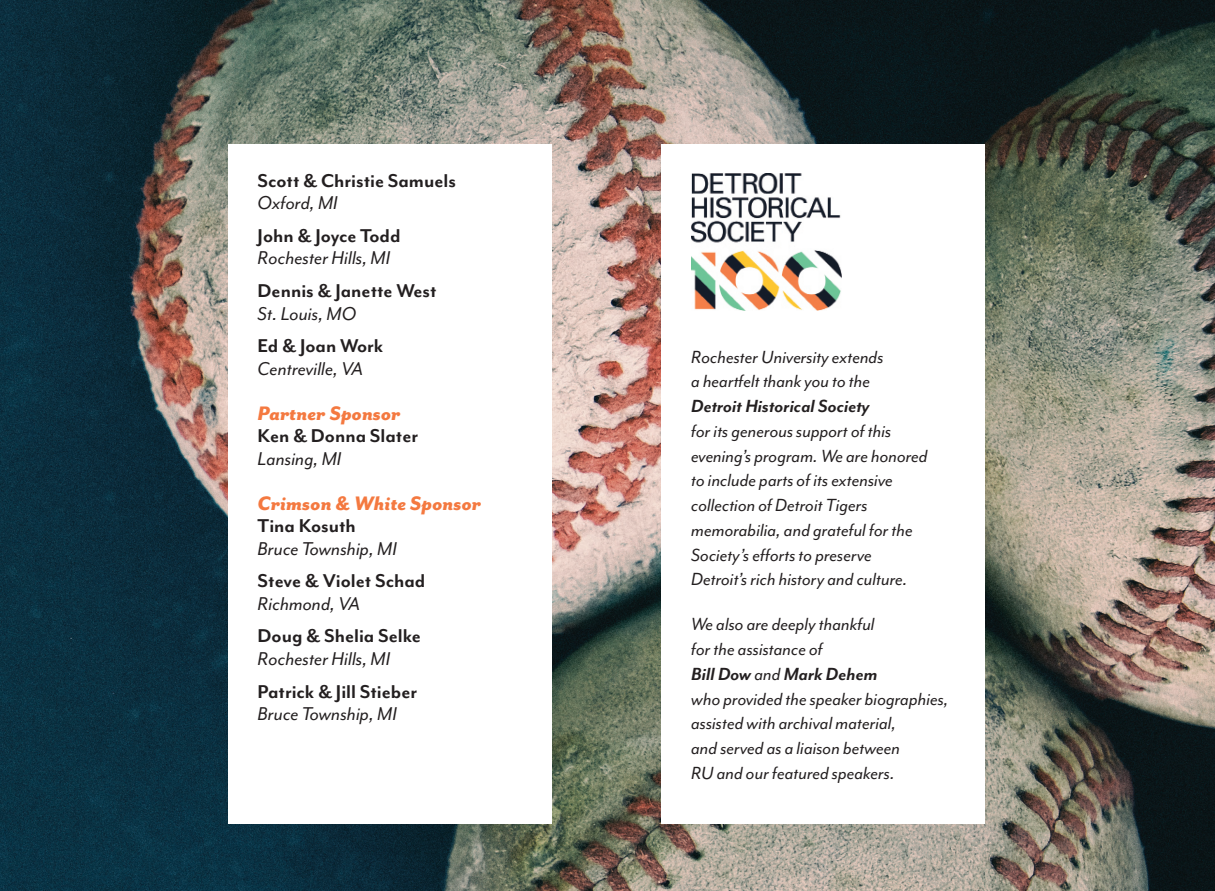
<style>
.page{position:relative;width:1215px;height:891px;background:#fff}
.page>*{position:absolute;margin:0;border:0;box-sizing:border-box;transform-origin:0 0}
.t1{font:italic 800 22.5px "Mr Eaves San OT";color:#f47940}
.t2{font:700 21.38px/22.5px "Mr Eaves Mod OT";color:#231f20}
.t3{font:italic 21.38px/22.5px "Mr Eaves Mod OT";color:#231f20}
.t4{font:italic 20.25px/24.8px "Mr Eaves Mod OT";color:#231f20}
.s1{font-weight:400;font-style:italic}
.s2{font-weight:700;font-style:normal}
.s3{font-weight:700}
</style>
<div class="page">
<img style="left:0;top:0;width:1215px;height:891px">
<div style="left:661px;top:145px;width:324px;height:679px;background:#fff"></div>
<div style="left:228px;top:145px;width:324px;height:679px;background:#fff"></div>
<img style="left:692px;top:174px;width:149px;height:137px">
<p class="t2" style="left:258px;top:169px;width:200px">Scott &amp; Christie Samuels<br><span class="s1">Oxford, MI</span></p>
<p class="t3" style="left:258px;top:224px;width:144px"><span class="s2">John &amp; Joyce Todd<br></span>Rochester Hills, MI</p>
<p class="t2" style="left:258px;top:279px;width:180px">Dennis &amp; Janette West<br><span class="s1">St. Louis, MO</span></p>
<p class="t3" style="left:258px;top:334px;width:127px"><span class="s2">Ed &amp; Joan Work<br></span>Centreville, VA</p>
<p class="t1" style="left:258px;top:400px;width:145px">Partner Sponsor</p>
<p class="t2" style="left:258px;top:424px;width:162px">Ken &amp; Donna Slater<br><span class="s1">Lansing, MI</span></p>
<p class="t1" style="left:258px;top:490px;width:225px">Crimson &amp; White Sponsor</p>
<p class="t3" style="left:258px;top:514px;width:141px"><span class="s2">Tina Kosuth<br></span>Bruce Township, MI</p>
<p class="t2" style="left:258px;top:569px;width:169px">Steve &amp; Violet Schad<br><span class="s1">Richmond, VA</span></p>
<p class="t3" style="left:258px;top:625px;width:165px"><span class="s2">Doug &amp; Shelia Selke<br></span>Rochester Hills, MI</p>
<p class="t2" style="left:258px;top:680px;width:161px">Patrick &amp; Jill Stieber<br><span class="s1">Bruce Township, MI</span></p>
<p class="t4" style="left:691px;top:344px;width:238px">Rochester University extends<br>a heartfelt thank you to the<br><span class="s3">Detroit Historical Society<br></span>for its generous support of this evening’s program. We are honored to include parts of its extensive collection of Detroit Tigers memorabilia, and grateful for the<br>Society’s efforts to preserve<br>Detroit’s rich history and culture.</p>
<p class="t4" style="left:691px;top:612px;width:259px">We also are deeply thankful<br>for the assistance of<br><span class="s3">Bill Dow</span> and <span class="s3">Mark Dehem<br></span>who provided the speaker biographies, assisted with archival material,<br>and served as a liaison between<br>RU and our featured speakers.</p>
</div>
